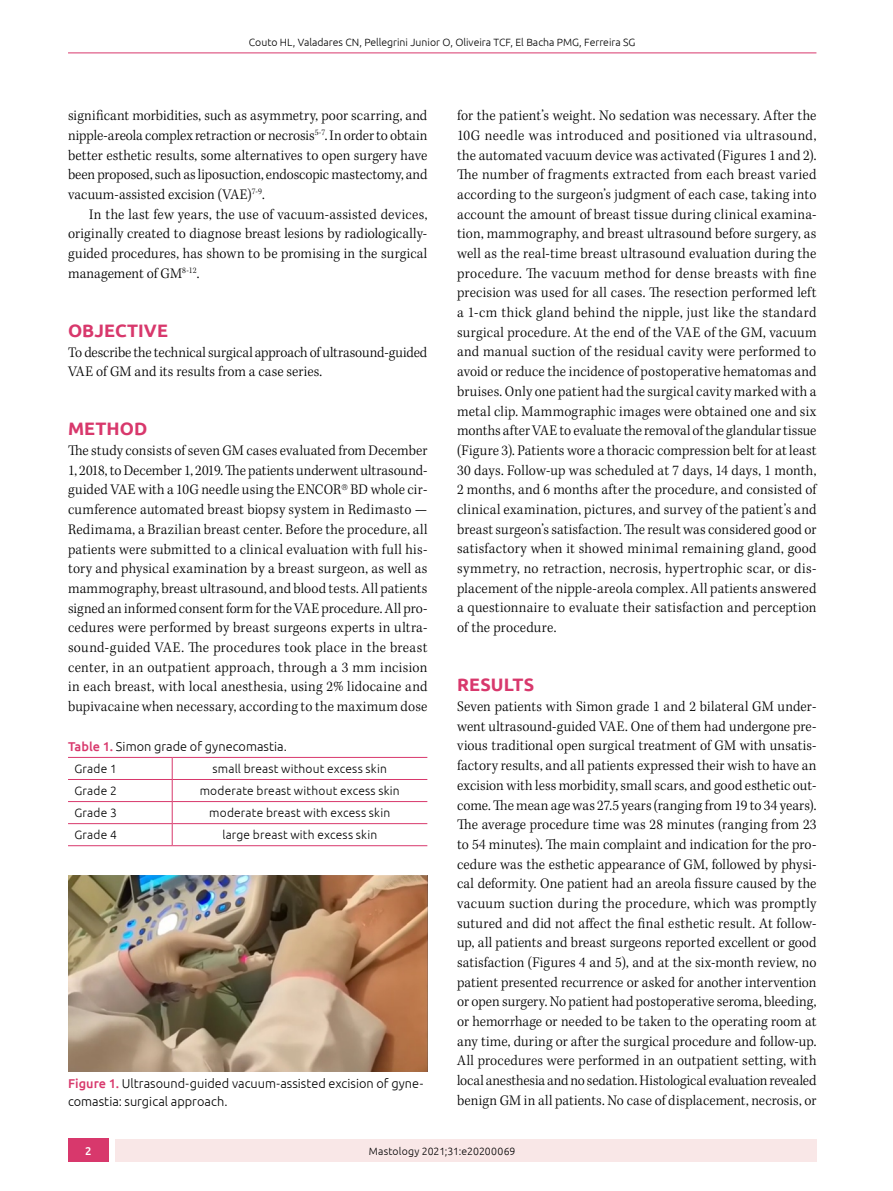
<style>
.page{position:relative;width:893px;height:1191px;background:#fff}
.page>*{position:absolute;margin:0;border:0;box-sizing:border-box;transform-origin:0 0}
.t1{font:700 18px "Ubuntu";letter-spacing:.005em;color:#d8386c}
.t2{font:300 15px/19.6px "Kepler Std";letter-spacing:.01em;color:#000;text-align:justify;scale:.95 1}
.t3{font:300 12.75px/18px "Ubuntu";letter-spacing:.005em;color:#000}
.t4{font:300 12px "Ubuntu";letter-spacing:.015em;color:#000}
.t5{font:500 11.25px "Ubuntu";color:#fff}
.t6{font:300 10.5px "Ubuntu";color:#000}
.s1{font-weight:500;color:#d8386c}
</style>
<div class="page">
<div style="left:115px;top:1139px;width:701px;height:23px;background:#f9e7e7"></div>
<div style="left:68px;top:1138px;width:40px;height:24px;background:#d8386c"></div>
<hr style="left:68px;top:53px;width:748px;height:1px;background:#d8386c">
<hr style="left:68px;top:757px;width:104px;height:1px;background:#d8386c">
<hr style="left:172px;top:757px;width:255px;height:1px;background:#d8386c">
<hr style="left:68px;top:779px;width:104px;height:1px;background:#d8386c">
<hr style="left:172px;top:779px;width:255px;height:1px;background:#d8386c">
<hr style="left:68px;top:801px;width:104px;height:1px;background:#d8386c">
<hr style="left:172px;top:801px;width:255px;height:1px;background:#d8386c">
<hr style="left:68px;top:823px;width:104px;height:1px;background:#d8386c">
<hr style="left:172px;top:823px;width:255px;height:1px;background:#d8386c">
<svg style="left:172px;top:758px;width:1px;height:87px"></svg>
<hr style="left:68px;top:845px;width:104px;height:1px;background:#d8386c">
<hr style="left:172px;top:845px;width:255px;height:1px;background:#d8386c">
<img style="left:68px;top:875px;width:359px;height:197px">
<p class="t6" style="left:249px;top:36px;width:388px">Couto HL, Valadares CN, Pellegrini Junior O, Oliveira TCF, El Bacha PMG, Ferreira SG</p>
<p class="t2" style="left:68px;top:106px;width:380px">significant morbidities, such as asymmetry, poor scarring, and nipple-areola complex retraction or necrosis<sup>5-7</sup>. In order to obtain better esthetic results, some alternatives to open surgery have been proposed, such as liposuction, endoscopic mastectomy, and vacuum-assisted excision (VAE)<sup>7-9</sup>.</p>
<p class="t2" style="left:68px;top:205px;width:380px;text-indent:21px">In the last few years, the use of vacuum-assisted devices, originally created to diagnose breast lesions by radiologically&shy;guided procedures, has shown to be promising in the surgical management of GM<sup>8-12</sup>.</p>
<p class="t1" style="left:68px;top:319px;width:101px">OBJECTIVE</p>
<p class="t2" style="left:68px;top:343px;width:380px">To describe the technical surgical approach of ultrasound-guided<br>VAE of GM and its results from a case series.</p>
<p class="t1" style="left:68px;top:418px;width:81px">METHOD</p>
<p class="t2" style="left:68px;top:441px;width:380px">The study consists of seven GM cases evaluated from December 1, 2018, to December 1, 2019. The patients underwent ultrasound&shy;guided VAE with a 10G needle using the ENCOR BD whole cir&shy;cumference automated breast biopsy system in Redimasto — Redimama, a Brazilian breast center. Before the procedure, all patients were submitted to a clinical evaluation with full his&shy;tory and physical examination by a breast surgeon, as well as mammography, breast ultrasound, and blood tests. All patients signed an informed consent form for the VAE procedure. All pro&shy;cedures were performed by breast surgeons experts in ultra&shy;sound-guided VAE. The procedures took place in the breast center, in an outpatient approach, through a 3 mm incision in each breast, with local anesthesia, using 2% lidocaine and bupivacaine when necessary, according to the maximum dose</p>
<p class="t3" style="left:68px;top:737px;width:220px"><span class="s1">Table 1.</span> Simon grade of gynecomastia.</p>
<p class="t4" style="left:74px;top:761px;width:44px">Grade 1</p>
<p class="t4" style="left:213px;top:761px;width:176px">small breast without excess skin</p>
<p class="t4" style="left:74px;top:783px;width:44px">Grade 2</p>
<p class="t4" style="left:200px;top:783px;width:202px">moderate breast without excess skin</p>
<p class="t4" style="left:74px;top:805px;width:44px">Grade 3</p>
<p class="t4" style="left:209px;top:805px;width:183px">moderate breast with excess skin</p>
<p class="t4" style="left:74px;top:828px;width:44px">Grade 4</p>
<p class="t4" style="left:222px;top:828px;width:156px">large breast with excess skin</p>
<p class="t3" style="left:68px;top:1074px;width:357px"><span class="s1">Figure 1.</span> Ultrasound-guided vacuum-assisted excision of gyne&shy;comastia: surgical approach.</p>
<p class="t2" style="left:457px;top:106px;width:380px">for the patient’s weight. No sedation was necessary. After the 10G needle was introduced and positioned via ultrasound, the automated vacuum device was activated (Figures 1 and 2).<br>The number of fragments extracted from each breast varied according to the surgeon’s judgment of each case, taking into account the amount of breast tissue during clinical examina&shy;tion, mammography, and breast ultrasound before surgery, as well as the real-time breast ultrasound evaluation during the procedure. The vacuum method for dense breasts with fine precision was used for all cases. The resection performed left a 1-cm thick gland behind the nipple, just like the standard surgical procedure. At the end of the VAE of the GM, vacuum and manual suction of the residual cavity were performed to avoid or reduce the incidence of postoperative hematomas and bruises. Only one patient had the surgical cavity marked with a metal clip. Mammographic images were obtained one and six months after VAE to evaluate the removal of the glandular tissue (Figure 3). Patients wore a thoracic compression belt for at least 30 days. Follow-up was scheduled at 7 days, 14 days, 1 month, 2 months, and 6 months after the procedure, and consisted of clinical examination, pictures, and survey of the patient’s and breast surgeon’s satisfaction. The result was considered good or satisfactory when it showed minimal remaining gland, good symmetry, no retraction, necrosis, hypertrophic scar, or dis&shy;placement of the nipple-areola complex. All patients answered a questionnaire to evaluate their satisfaction and perception of the procedure.</p>
<p class="t1" style="left:457px;top:674px;width:79px">RESULTS</p>
<p class="t2" style="left:457px;top:697px;width:380px">Seven patients with Simon grade 1 and 2 bilateral GM under&shy;went ultrasound-guided VAE. One of them had undergone pre&shy;vious traditional open surgical treatment of GM with unsatis&shy;factory results, and all patients expressed their wish to have an excision with less morbidity, small scars, and good esthetic out&shy;come. The mean age was 27.5 years (ranging from 19 to 34 years).<br>The average procedure time was 28 minutes (ranging from 23 to 54 minutes). The main complaint and indication for the pro&shy;cedure was the esthetic appearance of GM, followed by physi&shy;cal deformity. One patient had an areola fissure caused by the vacuum suction during the procedure, which was promptly sutured and did not affect the final esthetic result. At follow&shy;up, all patients and breast surgeons reported excellent or good satisfaction (Figures 4 and 5), and at the six-month review, no patient presented recurrence or asked for another intervention or open surgery. No patient had postoperative seroma, bleeding, or hemorrhage or needed to be taken to the operating room at any time, during or after the surgical procedure and follow-up.<br>All procedures were performed in an outpatient setting, with local anesthesia and no sedation. Histological evaluation revealed benign GM in all patients. No case of displacement, necrosis, or</p>
<p class="t5" style="left:85px;top:1143px;width:8px">2</p>
<p class="t6" style="left:369px;top:1144px;width:148px">Mastology 2021;31:e20200069</p>
</div>
